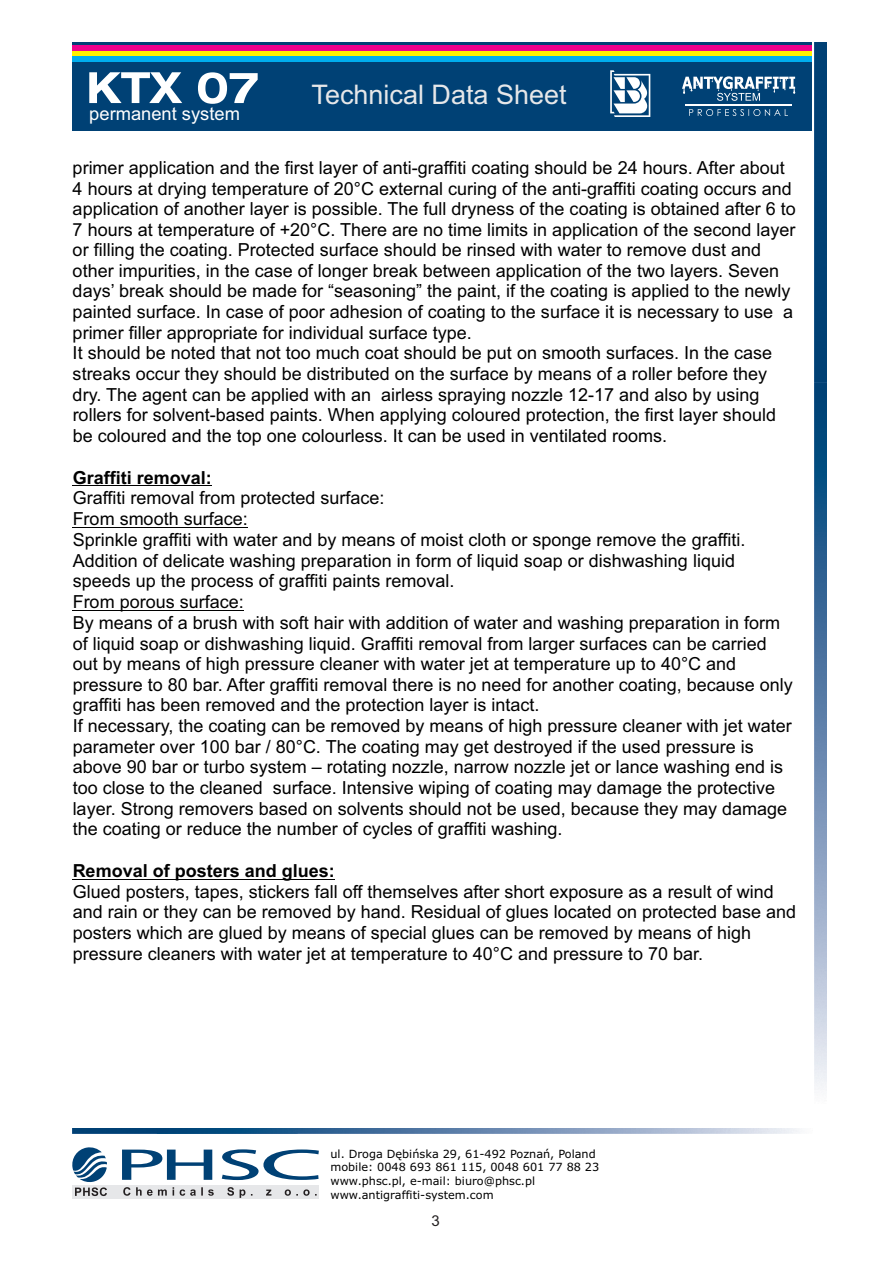
<style>
.page{position:relative;width:893px;height:1263px;background:#fff}
.page>*{position:absolute;margin:0;border:0;box-sizing:border-box;transform-origin:0 0}
.t1{font:27px "Arial";color:#e6e7e9}
.t2{font:18.3px "Arial";color:#fff}
.t3{font:18px/20.5px "Arial";color:#000}
.t4{font:700 18px "Arial";color:#000}
.t5{font:15px "Arial";color:#231f20}
.t6{font:11.25px/13.6px "Verdana";color:#000}
</style>
<div class="page">
<img style="left:814px;top:43px;width:13px;height:1047px">
<img style="left:72px;top:1128px;width:728px;height:6px">
<hr style="left:73px;top:485px;width:139px;height:1px;background:#000">
<hr style="left:73px;top:527px;width:175px;height:1px;background:#000">
<hr style="left:73px;top:610px;width:171px;height:1px;background:#000">
<hr style="left:73px;top:879px;width:262px;height:1px;background:#000">
<div style="left:72px;top:43px;width:740px;height:88px;background:#004175"></div>
<div style="left:72px;top:46px;width:740px;height:5px;background:#ed028c"></div>
<div style="left:72px;top:51px;width:740px;height:5px;background:#fff101"></div>
<div style="left:72px;top:56px;width:740px;height:5px;background:#00aeef"></div>
<svg style="left:89px;top:72px;width:169px;height:32px"></svg>
<svg style="left:610px;top:70px;width:40px;height:47px"></svg>
<svg style="left:689px;top:109px;width:99px;height:7px"></svg>
<hr style="left:685px;top:104px;width:107px;height:2px;background:#fff">
<svg style="left:682px;top:76px;width:113px;height:25px"></svg>
<svg style="left:122px;top:1149px;width:197px;height:31px"></svg>
<div style="left:72px;top:1185px;width:247px;height:13px;background:#e6e7e9"></div>
<svg style="left:123px;top:1187px;width:194px;height:11px"></svg>
<svg style="left:72px;top:1147px;width:35px;height:49px"></svg>
<p class="t2" style="left:89px;top:107px;width:152px">permanent system</p>
<h1 class="t1" style="left:312px;top:85px;width:257px">Technical Data Sheet</h1>
<p class="t3" style="left:73px;top:159px;width:725px">primer application and the first layer of anti-graffiti coating should be 24 hours. After about 4 hours at drying temperature of 20°C external curing of the anti-graffiti coating occurs and application of another layer is possible. The full dryness of the coating is obtained after 6 to 7 hours at temperature of +20°C. There are no time limits in application of the second layer or filling the coating. Protected surface should be rinsed with water to remove dust and other impurities, in the case of longer break between application of the two layers. Seven days’ break should be made for “seasoning” the paint, if the coating is applied to the newly painted surface. In case of poor adhesion of coating to the surface it is necessary to use a primer filler appropriate for individual surface type.<br>It should be noted that not too much coat should be put on smooth surfaces. In the case streaks occur they should be distributed on the surface by means of a roller before they dry. The agent can be applied with an airless spraying nozzle 12-17 and also by using rollers for solvent-based paints. When applying coloured protection, the first layer should be coloured and the top one colourless. It can be used in ventilated rooms.</p>
<p class="t4" style="left:73px;top:470px;width:141px">Graffiti removal:</p>
<p class="t3" style="left:73px;top:489px;width:722px">Graffiti removal from protected surface:<br>From smooth surface:<br>Sprinkle graffiti with water and by means of moist cloth or sponge remove the graffiti.<br>Addition of delicate washing preparation in form of liquid soap or dishwashing liquid speeds up the process of graffiti paints removal.<br>From porous surface:<br>By means of a brush with soft hair with addition of water and washing preparation in form of liquid soap or dishwashing liquid. Graffiti removal from larger surfaces can be carried out by means of high pressure cleaner with water jet at temperature up to 40°C and pressure to 80 bar. After graffiti removal there is no need for another coating, because only graffiti has been removed and the protection layer is intact.<br>If necessary, the coating can be removed by means of high pressure cleaner with jet water parameter over 100 bar / 80°C. The coating may get destroyed if the used pressure is above 90 bar or turbo system – rotating nozzle, narrow nozzle jet or lance washing end is too close to the cleaned surface. Intensive wiping of coating may damage the protective layer. Strong removers based on solvents should not be used, because they may damage the coating or reduce the number of cycles of graffiti washing.</p>
<p class="t4" style="left:73px;top:864px;width:264px">Removal of posters and glues:</p>
<p class="t3" style="left:73px;top:883px;width:725px">Glued posters, tapes, stickers fall off themselves after short exposure as a result of wind and rain or they can be removed by hand. Residual of glues located on protected base and posters which are glued by means of special glues can be removed by means of high pressure cleaners with water jet at temperature to 40°C and pressure to 70 bar.</p>
<p class="t6" style="left:330px;top:1148px;width:270px">ul. Droga Dębińska 29, 61-492 Poznań, Poland mobile: 0048 693 861 115, 0048 601 77 88 23 www.phsc.pl, e-mail: biuro@phsc.pl www.antigraffiti-system.com</p>
<p class="t5" style="left:432px;top:1215px;width:10px">3</p>
</div>
